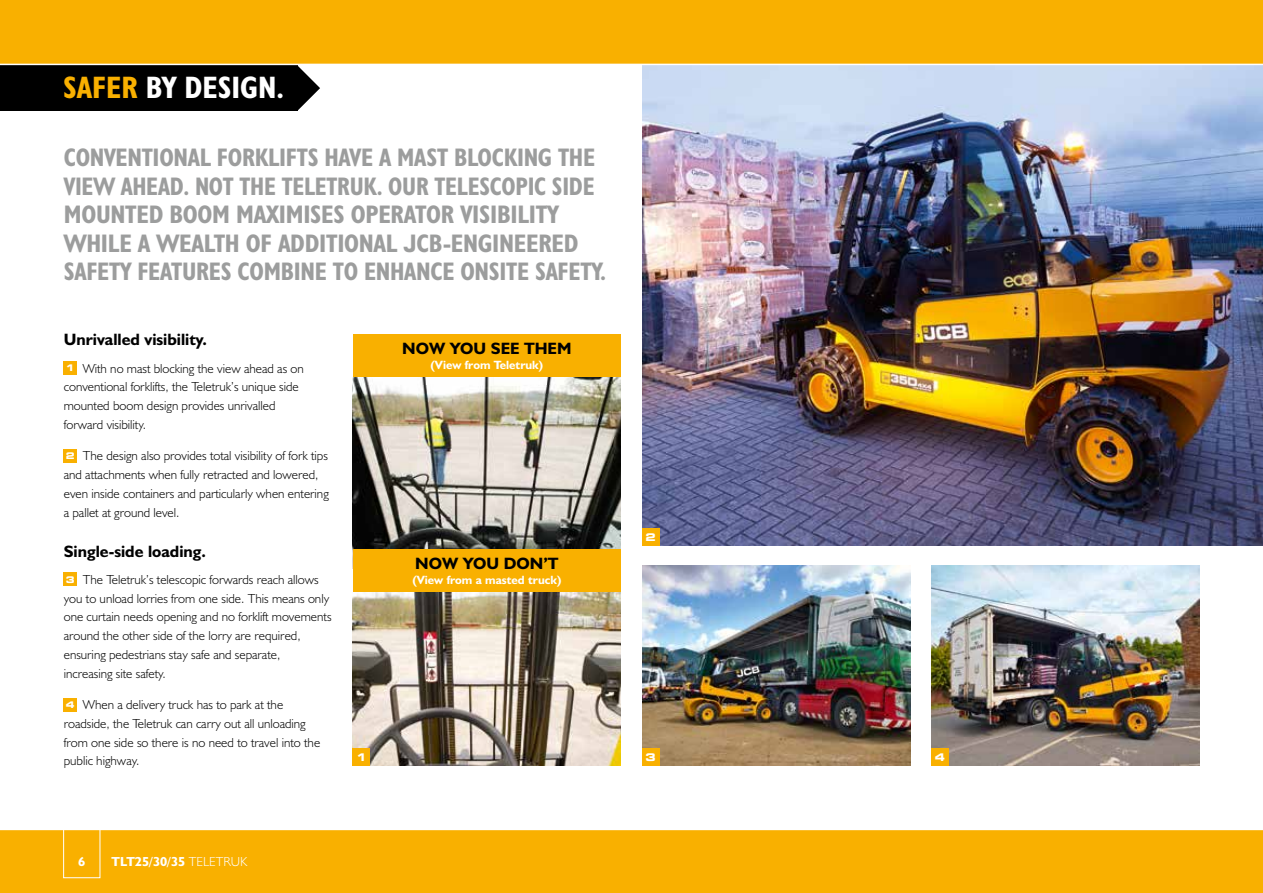
<style>
.page{position:relative;width:1263px;height:893px;background:#fff}
.page>*{position:absolute;margin:0;border:0;box-sizing:border-box;transform-origin:0 0}
.t1{font:31.2px "JCB Bold Condensed";color:#fff}
.t2{font:25.5px/28.5px "JCB Bold Condensed";letter-spacing:-.01em;color:#9c9d9d}
.t3{font:16.5px "JCB Bold";color:#000}
.t4{font:13.2px/18.8px "JCB Light";color:#000}
.t5{font:13.2px "JCB Bold";color:#fff}
.t6{font:12px "JCB Bold";color:#fff}
.t7{font:700 expanded 10.5px "Square 721 BT";color:#fff}
.s1{color:#f9b000}
.s2{font-family:"Square 721 BT";font-weight:700;font-stretch:expanded;font-size:9.15px;color:#fff}
.s3{font-family:"JCB Light"}
</style>
<div class="page">
<img style="left:353px;top:376px;width:268px;height:389px">
<svg style="left:297px;top:65px;width:23px;height:46px"></svg>
<div style="left:0;top:54px;width:297px;height:57px;background:#000"></div>
<div style="left:0;top:829px;width:1263px;height:64px;background:#f9b000"></div>
<hr style="left:0;top:829px;width:1263px;height:1px;background:#fff">
<img style="left:642px;top:65px;width:621px;height:481px">
<div style="left:64px;top:361px;width:13px;height:13px;background:#f9b000"></div>
<div style="left:64px;top:449px;width:13px;height:13px;background:#f9b000"></div>
<div style="left:64px;top:573px;width:13px;height:13px;background:#f9b000"></div>
<div style="left:64px;top:698px;width:13px;height:13px;background:#f9b000"></div>
<img style="left:642px;top:566px;width:268px;height:199px">
<div style="left:353px;top:748px;width:17px;height:17px;background:#f9b000"></div>
<img style="left:931px;top:566px;width:268px;height:199px">
<div style="left:642px;top:748px;width:17px;height:17px;background:#f9b000"></div>
<div style="left:63px;top:819px;width:37px;height:59px;border:1px solid #fff"></div>
<div style="left:931px;top:748px;width:17px;height:17px;background:#f9b000"></div>
<div style="left:642px;top:529px;width:17px;height:17px;background:#f9b000"></div>
<div style="left:353px;top:334px;width:268px;height:42px;background:#f9b000"></div>
<div style="left:353px;top:549px;width:268px;height:43px;background:#f9b000"></div>
<div style="left:0;top:0;width:1263px;height:64px;background:#f9b000"></div>
<hr style="left:0;top:64px;width:1263px;height:1px;background:#fff">
<h1 class="t1" style="left:63px;top:68px;width:222px"><span class="s1">SAFER</span> BY DESIGN.</h1>
<p class="t2" style="left:64px;top:143px;width:544px">CONVENTIONAL FORKLIFTS HAVE A MAST BLOCKING THE VIEW AHEAD. NOT THE TELETRUK. OUR TELESCOPIC SIDE MOUNTED BOOM MAXIMISES OPERATOR VISIBILITY WHILE A WEALTH OF ADDITIONAL JCB-ENGINEERED SAFETY FEATURES COMBINE TO ENHANCE ONSITE SAFETY.</p>
<p class="t3" style="left:64px;top:329px;width:145px">Unrivalled visibility.</p>
<p class="t4" style="left:64px;top:358px;width:242px"><span class="s2">1</span> With no mast blocking the view ahead as on conventional forklifts, the Teletruk’s unique side mounted boom design provides unrivalled forward visibility.</p>
<p class="t4" style="left:64px;top:446px;width:267px"><span class="s2">2</span> The design also provides total visibility of fork tips and attachments when fully retracted and lowered, even inside containers and particularly when entering a pallet at ground level.</p>
<p class="t3" style="left:64px;top:541px;width:144px">Single-side loading.</p>
<p class="t4" style="left:64px;top:570px;width:269px"><span class="s2">3</span> The Teletruk’s telescopic forwards reach allows you to unload lorries from one side. This means only one curtain needs opening and no forklift movements around the other side of the lorry are required, ensuring pedestrians stay safe and separate, increasing site safety.</p>
<p class="t4" style="left:64px;top:695px;width:258px"><span class="s2">4</span> When a delivery truck has to park at the roadside, the Teletruk can carry out all unloading from one side so there is no need to travel into the public highway.</p>
<p class="t3" style="left:402px;top:338px;width:171px">NOW YOU SEE THEM</p>
<p class="t6" style="left:431px;top:357px;width:114px">(View from Teletruk)</p>
<p class="t3" style="left:415px;top:554px;width:145px">NOW YOU DON’T</p>
<p class="t6" style="left:412px;top:573px;width:151px">(View from a masted truck)</p>
<p class="t7" style="left:645px;top:531px;width:12px">2</p>
<p class="t7" style="left:356px;top:751px;width:12px">1</p>
<p class="t7" style="left:645px;top:751px;width:12px">3</p>
<p class="t5" style="left:78px;top:853px;width:9px">6</p>
<p class="t5" style="left:112px;top:853px;width:137px">TLT25/30/35 <span class="s3">TELETRUK</span></p>
<p class="t7" style="left:935px;top:751px;width:12px">4</p>
</div>
